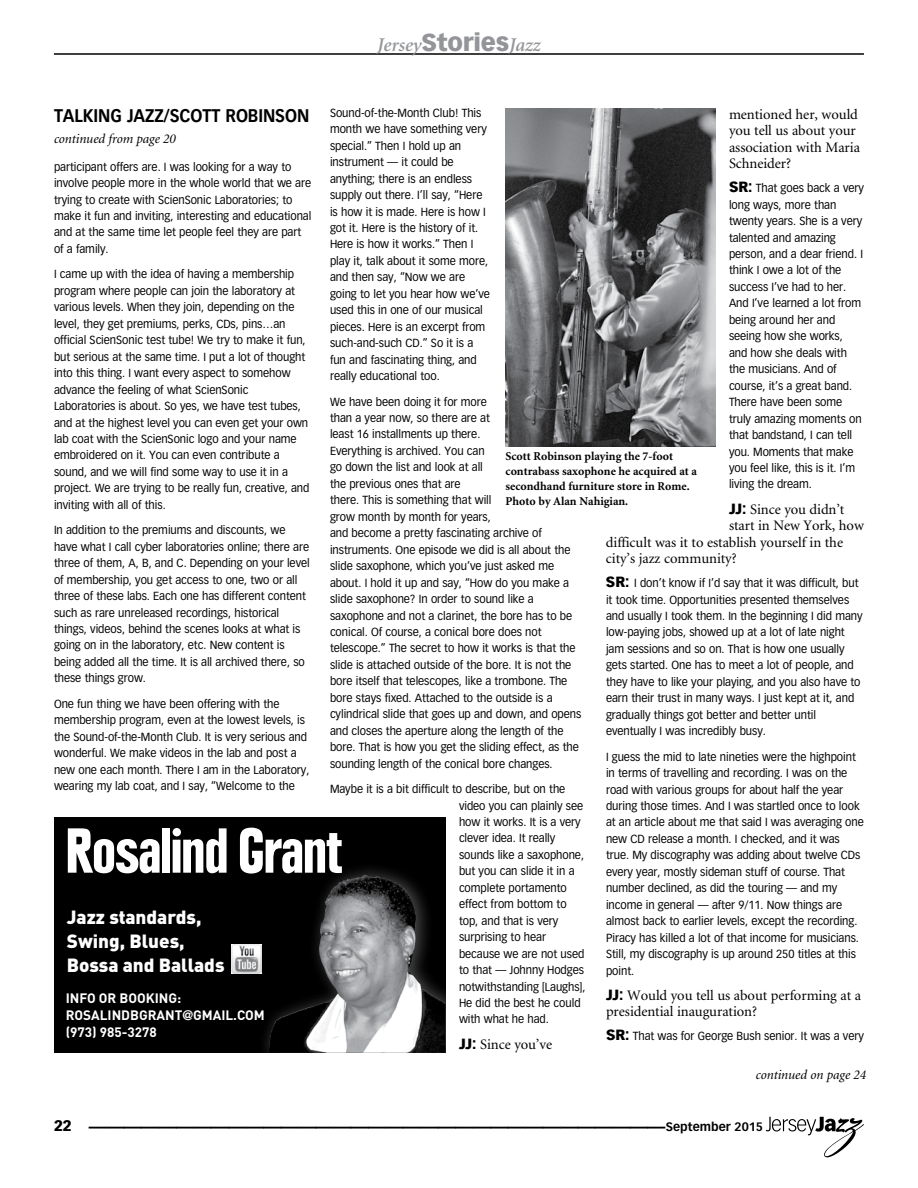
<style>
.page{position:relative;width:918px;height:1188px;background:#fff}
.page>*{position:absolute;margin:0;border:0;box-sizing:border-box;transform-origin:0 0}
.t1{font:900 condensed 62.55px "Plak";color:#fff}
.t2{font:700 36px "Vectora LH";color:#000}
.t3{font:italic 600 19.5px "Minion";letter-spacing:-.005em;color:#939598}
.t4{font:900 18.9px/24px "DIN";color:#fff}
.t5{font:700 18px "Vectora LH";letter-spacing:-.005em;color:#000;scale:.9 1}
.t6{font:900 15px "Vectora LH";color:#000}
.t7{font:14.55px/16.5px "Minion";letter-spacing:-.005em;color:#000}
.t8{font:700 13.5px/17.2px "DIN";color:#fff}
.t9{font:italic 13.5px "Minion";letter-spacing:-.005em;color:#000}
.t10{font:700 12px/15px "Minion";color:#000}
.t11{font:700 12px "Vectora LH";color:#000}
.t12{font:11.55px/16.5px "Vectora LH";letter-spacing:-.005em;color:#000;scale:.95 1}
.s1{font-family:"Vectora LH";font-weight:900;font-style:normal;font-size:24px}
.s2{font-family:"Vectora LH";font-weight:900}
.s3{font-weight:900;font-size:14.55px}
.s4{font-family:"Helvetica Neue"}
</style>
<div class="page">
<svg style="left:766px;top:1117px;width:98px;height:40px"></svg>
<hr style="left:54px;top:54px;width:810px;height:1px;background:#000">
<img style="left:506px;top:108px;width:210px;height:339px">
<div style="left:54px;top:817px;width:392px;height:236px;background:#000"></div>
<div style="left:258px;top:861px;width:206px;height:207px;background:#fff;opacity:.28"></div>
<img style="left:269px;top:876px;width:95px;height:174px">
<img style="left:232px;top:944px;width:29px;height:30px">
<h3 class="t3" style="left:377px;top:35px;width:165px">Jersey<span class="s1">Stories</span>Jazz</h3>
<p class="t12" style="left:330px;top:105px;width:170px">Sound-of-the-Month Club! This month we have something very special.” Then I hold up an instrument — it could be anything; there is an endless supply out there. I’ll say, “Here is how it is made. Here is how I got it. Here is the history of it.<br>Here is how it works.” Then I play it, talk about it some more, and then say, “Now we are going to let you hear how we’ve used this in one of our musical pieces. Here is an excerpt from such-and-such CD.” So it is a fun and fascinating thing, and really educational too.</p>
<p class="t12" style="left:330px;top:393px;width:266px">We have been doing it for more<br>than a year now, so there are at<br>least 16 installments up there.<br>Everything is archived. You can<br>go down the list and look at all<br>the previous ones that are<br>there. This is something that will<br>grow month by month for years,<br>and become a pretty fascinating archive of instruments. One episode we did is all about the slide saxophone, which you’ve just asked me about. I hold it up and say, “How do you make a slide saxophone? In order to sound like a saxophone and not a clarinet, the bore has to be conical. Of course, a conical bore does not telescope.” The secret to how it works is that the slide is attached outside of the bore. It is not the bore itself that telescopes, like a trombone. The bore stays fixed. Attached to the outside is a cylindrical slide that goes up and down, and opens and closes the aperture along the length of the bore. That is how you get the sliding effect, as the sounding length of the conical bore changes.</p>
<p class="t12" style="left:459px;top:781px;width:135px;text-indent:-129px">Maybe it is a bit difficult to describe, but on the video you can plainly see how it works. It is a very clever idea. It really sounds like a saxophone, but you can slide it in a complete portamento effect from bottom to top, and that is very surprising to hear because we are not used to that — Johnny Hodges notwithstanding [Laughs],<br>He did the best he could with what he had.</p>
<p class="t7" style="left:459px;top:1036px;width:95px"><span class="s2">JJ:</span> Since you’ve</p>
<p class="t7" style="left:729px;top:107px;width:133px">mentioned her, would you tell us about your association with Maria<br>Schneider?</p>
<p class="t12" style="left:729px;top:180px;width:144px"><span class="s3">SR:</span> That goes back a very long ways, more than twenty years. She is a very talented and amazing person, and a dear friend. I think I owe a lot of the success I’ve had to her.<br>And I’ve learned a lot from being around her and seeing how she works, and how she deals with the musicians. And of course, it’s a great band.<br>There have been some truly amazing moments on that bandstand, I can tell you. Moments that make you feel like, this is it. I’m living the dream.</p>
<p class="t7" style="left:729px;top:501px;width:117px"><span class="s2">JJ:</span> Since you didn’t</p>
<p class="t7" style="left:729px;top:518px;width:136px">start in New York, how</p>
<p class="t7" style="left:606px;top:534px;width:239px">difficult was it to establish yourself in the</p>
<p class="t7" style="left:606px;top:551px;width:132px">city’s jazz community?</p>
<p class="t12" style="left:606px;top:575px;width:272px"><span class="s3">SR:</span> I don’t know if I’d say that it was difficult, but it took time. Opportunities presented themselves and usually I took them. In the beginning I did many low-paying jobs, showed up at a lot of late night jam sessions and so on. That is how one usually gets started. One has to meet a lot of people, and they have to like your playing, and you also have to earn their trust in many ways. I just kept at it, and gradually things got better and better until eventually I was incredibly busy.</p>
<p class="t12" style="left:606px;top:748px;width:273px">I guess the mid to late nineties were the highpoint in terms of travelling and recording. I was on the road with various groups for about half the year during those times. And I was startled once to look at an article about me that said I was averaging one new CD release a month. I checked, and it was true. My discography was adding about twelve CDs every year, mostly sideman stuff of course. That number declined, as did the touring — and my income in general — after 9/11. Now things are almost back to earlier levels, except the recording.<br>Piracy has killed a lot of that income for musicians.<br>Still, my discography is up around 250 titles at this point.</p>
<p class="t7" style="left:606px;top:988px;width:257px"><span class="s2">JJ:</span> Would you tell us about performing at a presidential inauguration?</p>
<p class="t12" style="left:606px;top:1028px;width:273px"><span class="s3">SR:</span> That was for George Bush senior. It was a very</p>
<h3 class="t5" style="left:54px;top:105px;width:141px">TALKING JAZZ/SCOTT</h3>
<h3 class="t5" style="left:226px;top:105px;width:13px">ROBINSON</h3>
<p class="t9" style="left:54px;top:132px;width:123px">continued from page 20</p>
<p class="t12" style="left:54px;top:158px;width:273px">participant offers are. I was looking for a way to involve people more in the whole world that we are trying to create with ScienSonic Laboratories; to make it fun and inviting, interesting and educational and at the same time let people feel they are part of a family.</p>
<p class="t12" style="left:54px;top:266px;width:270px">I came up with the idea of having a membership program where people can join the laboratory at various levels. When they join, depending on the level, they get premiums, perks, CDs, pins…an official ScienSonic test tube! We try to make it fun, but serious at the same time. I put a lot of thought into this thing. I want every aspect to somehow advance the feeling of what ScienSonic Laboratories is about. So yes, we have test tubes, and at the highest level you can even get your own lab coat with the ScienSonic logo and your name embroidered on it. You can even contribute a sound, and we will find some way to use it in a project. We are trying to be really fun, creative, and inviting with all of this.</p>
<p class="t12" style="left:54px;top:522px;width:271px">In addition to the premiums and discounts, we have what I call cyber laboratories online; there are three of them, A, B, and C. Depending on your level of membership, you get access to one, two or all three of these labs. Each one has different content such as rare unreleased recordings, historical things, videos, behind the scenes looks at what is going on in the laboratory, etc. New content is being added all the time. It is all archived there, so these things grow.</p>
<p class="t12" style="left:54px;top:696px;width:270px">One fun thing we have been offering with the membership program, even at the lowest levels, is the Sound-of-the-Month Club. It is very serious and wonderful. We make videos in the lab and post a new one each month. There I am in the Laboratory, wearing my lab coat, and I say, “Welcome to the</p>
<p class="t10" style="left:506px;top:449px;width:193px">Scott Robinson playing the 7-foot contrabass saxophone he acquired at a secondhand furniture store in Rome.<br>Photo by Alan Nahigian.</p>
<h1 class="t1" style="left:66px;top:814px;width:277px">Rosalind Grant</h1>
<h3 class="t4" style="left:67px;top:905px;width:159px">Jazz standards,<br>Swing, Blues,<br>Bossa and Ballads</h3>
<p class="t8" style="left:66px;top:989px;width:200px">INFO OR BOOKING:<br>ROSALI NDBGRANT<span class="s4">@</span>GMAI L.COM (973) 985-3278</p>
<p class="t9" style="left:756px;top:1068px;width:112px">continued on page 24</p>
<p class="t6" style="left:54px;top:1117px;width:19px">22</p>
<h2 class="t2" style="left:72px;top:1089px;width:19px">S</h2>
<p class="t11" style="left:666px;top:1120px;width:99px">SEPTEMBER 2015</p>
</div>
